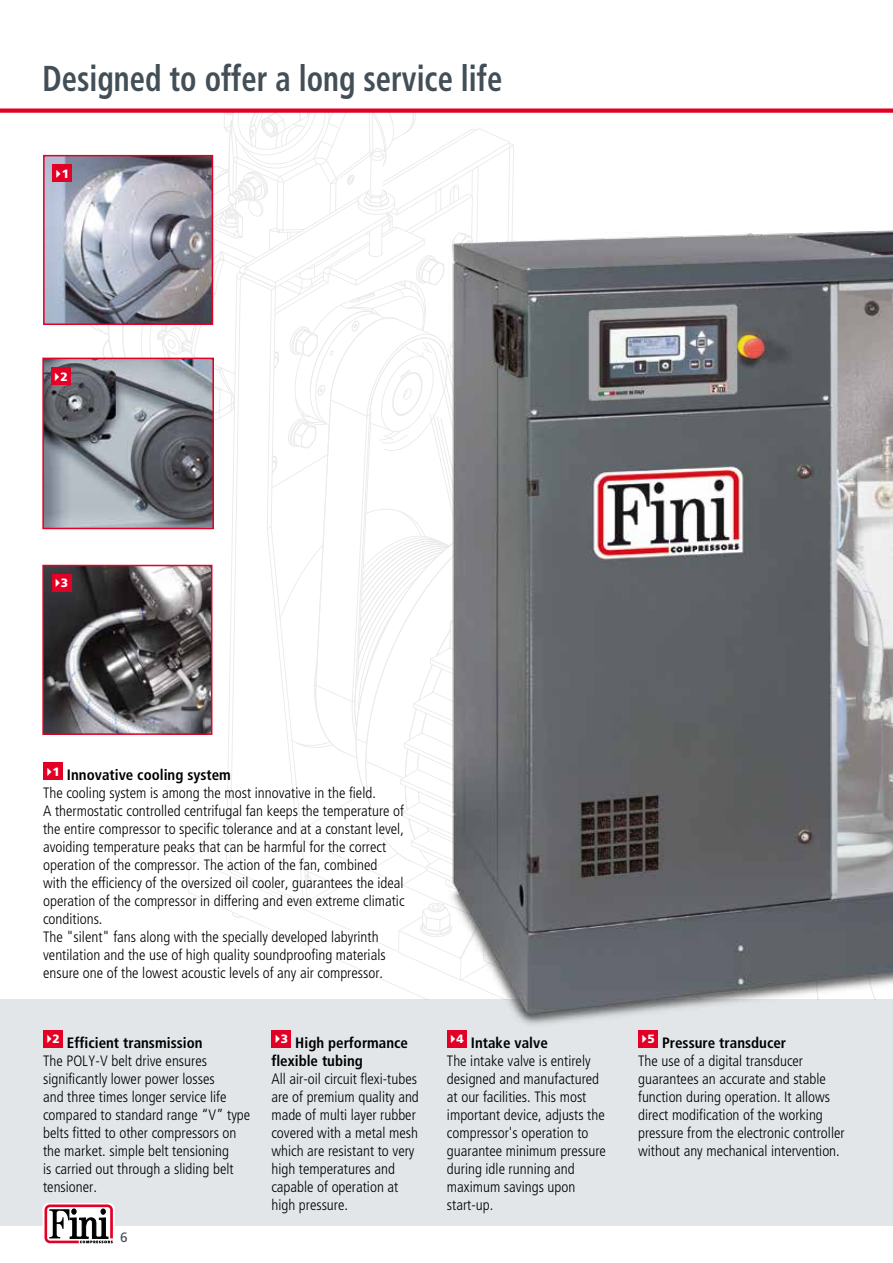
<style>
.page{position:relative;width:893px;height:1263px;background:#fff}
.page>*{position:absolute;margin:0;border:0;box-sizing:border-box;transform-origin:0 0}
.t1{font:700 condensed 36px "Frutiger LT Std";color:#434f57;scale:.85 1}
.t2{font:300 condensed 15px/18px "Frutiger LT Std";color:#000}
.t3{font:700 condensed 15px/18px "Frutiger LT Std";color:#000}
.t4{font:13.5px "Frutiger LT Std";color:#434f57}
.t5{font:900 12px "Frutiger LT Std";color:#fff}
.s1{font-weight:700}
</style>
<div class="page">
<div style="left:0;top:999px;width:893px;height:228px;background:#e2e6e9"></div>
<svg style="left:75px;top:113px;width:439px;height:877px"></svg>
<svg style="left:43px;top:1203px;width:72px;height:41px"></svg>
<div style="left:0;top:108px;width:893px;height:5px;background:#e20026"></div>
<div style="left:638px;top:1030px;width:20px;height:18px;background:#e20026"></div>
<div style="left:271px;top:1030px;width:20px;height:18px;background:#e20026"></div>
<div style="left:447px;top:1030px;width:20px;height:18px;background:#e20026"></div>
<div style="left:43px;top:1030px;width:20px;height:18px;background:#e20026"></div>
<div style="left:43px;top:762px;width:20px;height:18px;background:#e20026"></div>
<img style="left:405px;top:187px;width:488px;height:838px">
<img style="left:45px;top:361px;width:166px;height:165px">
<div style="left:42px;top:358px;width:172px;height:171px;border:2px solid #e20026"></div>
<img style="left:46px;top:158px;width:164px;height:164px">
<div style="left:43px;top:155px;width:170px;height:170px;border:2px solid #e20026"></div>
<div style="left:52px;top:164px;width:20px;height:18px;background:#e20026"></div>
<div style="left:51px;top:367px;width:20px;height:18px;background:#e20026"></div>
<img style="left:45px;top:568px;width:164px;height:164px">
<div style="left:42px;top:565px;width:170px;height:170px;border:2px solid #e20026"></div>
<div style="left:52px;top:574px;width:20px;height:18px;background:#e20026"></div>
<h1 class="t1" style="left:43px;top:57px;width:542px">Designed to offer a long service life</h1>
<p class="t5" style="left:62px;top:166px;width:9px">1</p>
<p class="t5" style="left:60px;top:369px;width:9px">2</p>
<p class="t5" style="left:61px;top:576px;width:9px">3</p>
<p class="t2" style="left:43px;top:766px;width:363px;text-indent:9px"><sup>1</sup> <span class="s1">Innovative cooling system<br></span>The cooling system is among the most innovative in the field.<br>A thermostatic controlled centrifugal fan keeps the temperature of the entire compressor to specific tolerance and at a constant level, avoiding temperature peaks that can be harmful for the correct operation of the compressor. The action of the fan, combined with the efficiency of the oversized oil cooler, guarantees the ideal operation of the compressor in differing and even extreme climatic conditions.<br>The "silent" fans along with the specially developed labyrinth ventilation and the use of high quality soundproofing materials ensure one of the lowest acoustic levels of any air compressor.</p>
<p class="t2" style="left:43px;top:1034px;width:209px;text-indent:9px"><sup>2</sup> <span class="s1">Efficient transmission<br></span>The POLY-V belt drive ensures significantly lower power losses<br>and three times longer service life compared to standard range “V” type belts fitted to other compressors on the market. simple belt tensioning<br>is carried out through a sliding belt tensioner.</p>
<p class="t4" style="left:120px;top:1230px;width:9px">6</p>
<p class="t3" style="left:271px;top:1033px;width:138px;text-indent:9px"><sup>3</sup> High performance flexible tubing</p>
<p class="t2" style="left:271px;top:1070px;width:149px">All air-oil circuit flexi-tubes are of premium quality and made of multi layer rubber covered with a metal mesh which are resistant to very high temperatures and capable of operation at high pressure.</p>
<p class="t2" style="left:447px;top:1034px;width:160px;text-indent:9px"><sup>4</sup> <span class="s1">Intake valve<br></span>The intake valve is entirely designed and manufactured at our facilities. This most important device, adjusts the compressor's operation to guarantee minimum pressure during idle running and maximum savings upon start-up.</p>
<p class="t2" style="left:638px;top:1034px;width:208px;text-indent:9px"><sup>5</sup> <span class="s1">Pressure transducer<br></span>The use of a digital transducer guarantees an accurate and stable function during operation. It allows direct modification of the working pressure from the electronic controller without any mechanical intervention.</p>
</div>
